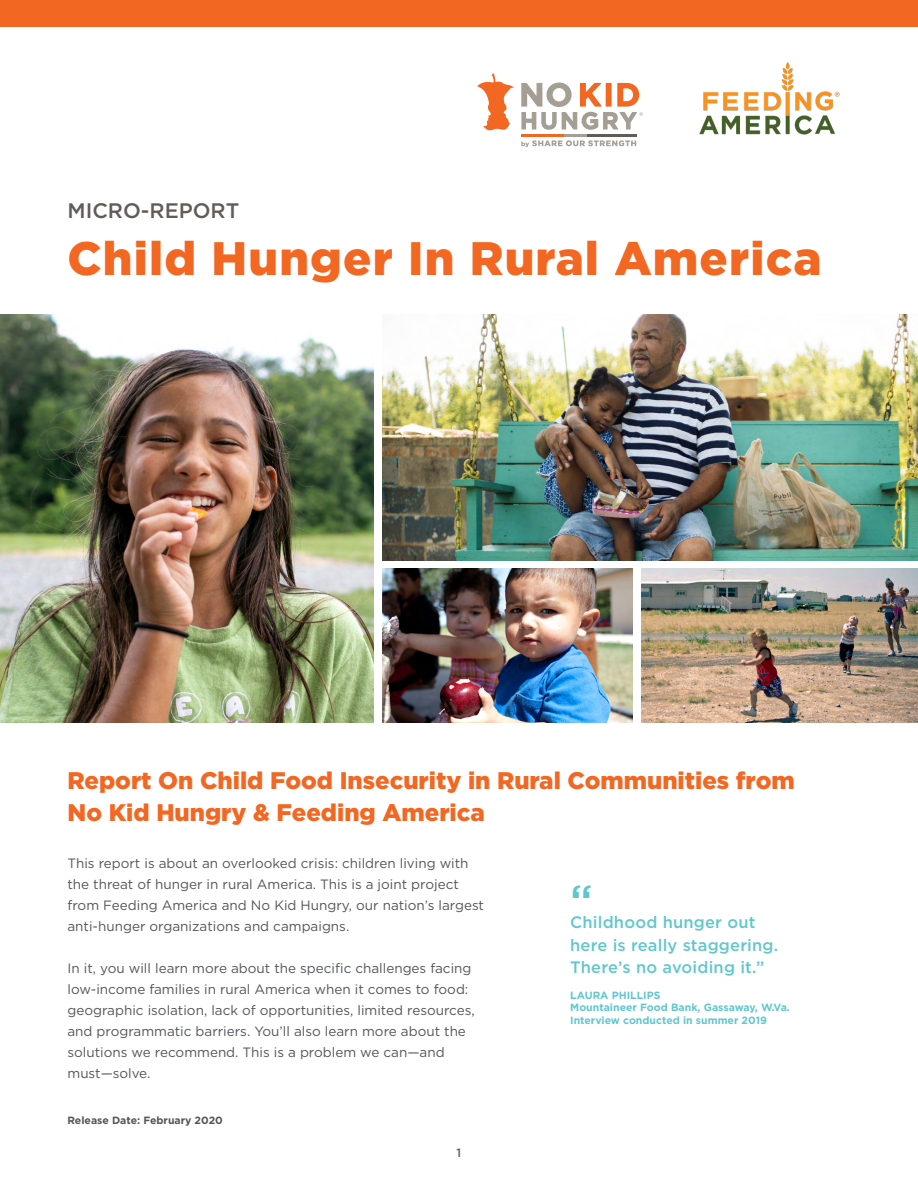
<style>
.page{position:relative;width:918px;height:1188px;background:#fff}
.page>*{position:absolute;margin:0;border:0;box-sizing:border-box;transform-origin:0 0}
.t1{font:900 46.95px "Gotham";letter-spacing:.025em;color:#f26722}
.t2{font:500 45px "Gotham";color:#62c7cd}
.t3{font:900 24px/31.5px "Gotham";color:#f26722}
.t4{font:500 21px "Gotham";color:#625c57}
.t5{font:500 16.5px/22.5px "Gotham";letter-spacing:.01em;color:#62c7cd}
.t6{font:13.5px/21px "Gotham";color:#535559}
.t7{font:500 12px "Gotham";color:#625c57}
.t8{font:700 10.5px/12.6px "Gotham";color:#62c7cd}
.t9{font:700 10.5px "Gotham";color:#535559}
</style>
<div class="page">
<div style="left:0;top:0;width:918px;height:27px;background:#f26722"></div>
<svg style="left:521px;top:140px;width:115px;height:7px"></svg>
<hr style="left:521px;top:134px;width:43px;height:3px;background:#f26722">
<hr style="left:564px;top:134px;width:23px;height:3px;background:#a59e94">
<hr style="left:587px;top:134px;width:49px;height:3px;background:#625c57">
<svg style="left:477px;top:73px;width:37px;height:58px"></svg>
<svg style="left:521px;top:83px;width:122px;height:47px"></svg>
<img style="left:699px;top:62px;width:141px;height:73px">
<img style="left:0;top:314px;width:373px;height:409px">
<img style="left:641px;top:568px;width:277px;height:155px">
<img style="left:382px;top:568px;width:251px;height:155px">
<img style="left:382px;top:314px;width:536px;height:246px">
<h3 class="t4" style="left:68px;top:197px;width:173px">MICRO-REPORT</h3>
<h1 class="t1" style="left:68px;top:226px;width:756px">Child Hunger In Rural America</h1>
<h3 class="t3" style="left:68px;top:765px;width:729px">Report On Child Food Insecurity in Rural Communities from<br>No Kid Hungry &amp; Feeding America</h3>
<p class="t6" style="left:68px;top:852px;width:418px">This report is about an overlooked crisis: children living with the threat of hunger in rural America. This is a joint project from Feeding America and No Kid Hungry, our nation’s largest anti-hunger organizations and campaigns.</p>
<p class="t6" style="left:68px;top:957px;width:409px">In it, you will learn more about the specific challenges facing low-income families in rural America when it comes to food: geographic isolation, lack of opportunities, limited resources, and programmatic barriers. You’ll also learn more about the solutions we recommend. This is a problem we can—and must—solve.</p>
<p class="t9" style="left:68px;top:1113px;width:157px">Release Date: February 2020</p>
<p class="t7" style="left:457px;top:1144px;width:6px">1</p>
<h2 class="t2" style="left:570px;top:872px;width:24px">“</h2>
<p class="t5" style="left:570px;top:911px;width:210px">Childhood hunger out here is really staggering.<br>There’s no avoiding it.”</p>
<p class="t8" style="left:570px;top:989px;width:221px">LAURA PHILLIPS<br>Mountaineer Food Bank, Gassaway, W.Va.<br>Interview conducted in summer 2019</p>
</div>
